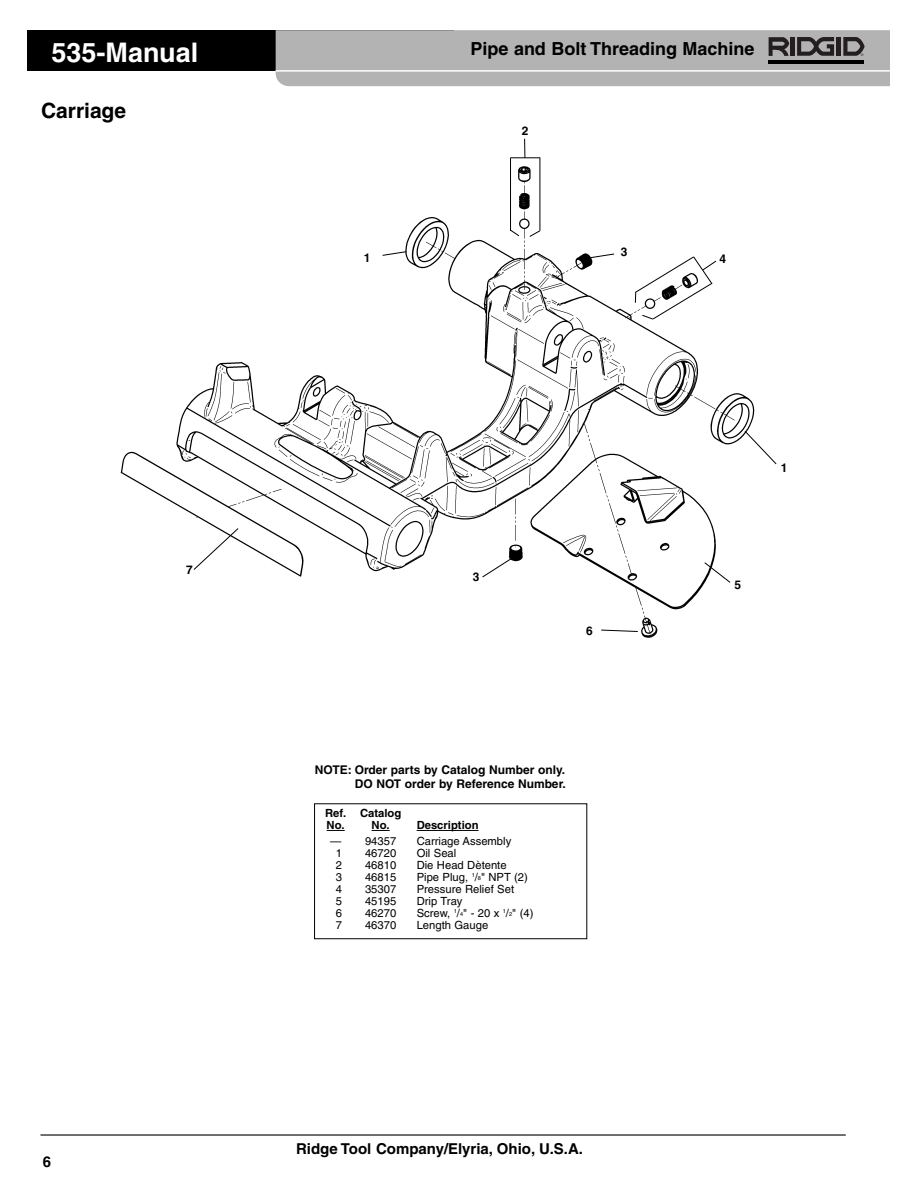
<style>
.page{position:relative;width:918px;height:1188px;background:#fff}
.page>*{position:absolute;margin:0;border:0;box-sizing:border-box;transform-origin:0 0}
.t1{font:700 27px "Helvetica";color:#fff}
.t2{font:700 21px "Helvetica";color:#000}
.t3{font:700 18px "Helvetica";color:#000}
.t4{font:700 15px "Helvetica";color:#000}
.t5{font:700 12px/13.5px "Helvetica";color:#000;text-align:right}
.t6{font:11.25px "Helvetica";color:#000}
.t7{font:700 11.25px/12px "Helvetica";color:#000}
.s1{font-size:5.7px}
</style>
<div class="page">
<hr style="left:40px;top:1134px;width:806px;height:2px;background:#000">
<div style="left:27px;top:30px;width:427px;height:41px;background:#000"></div>
<svg style="left:276px;top:30px;width:614px;height:56px;background:#aeaeae"></svg>
<img style="left:120px;top:161px;width:635px;height:477px">
<svg style="left:327px;top:830px;width:18px;height:1px"></svg>
<svg style="left:372px;top:830px;width:18px;height:1px"></svg>
<hr style="left:417px;top:830px;width:62px;height:1px;background:#000">
<svg style="left:382px;top:251px;width:233px;height:8px"></svg>
<svg style="left:600px;top:629px;width:39px;height:3px"></svg>
<svg style="left:704px;top:562px;width:27px;height:21px"></svg>
<svg style="left:744px;top:430px;width:33px;height:35px"></svg>
<svg style="left:511px;top:139px;width:29px;height:19px"></svg>
<hr style="left:510px;top:158px;width:1px;height:73px;background:#000">
<hr style="left:540px;top:158px;width:1px;height:73px;background:#000">
<svg style="left:510px;top:229px;width:10px;height:8px"></svg>
<svg style="left:529px;top:230px;width:12px;height:8px"></svg>
<svg style="left:634px;top:256px;width:83px;height:64px"></svg>
<svg style="left:482px;top:554px;width:35px;height:24px"></svg>
<svg style="left:193px;top:527px;width:46px;height:44px"></svg>
<h1 class="t1" style="left:52px;top:42px;width:148px">535-Manual</h1>
<h3 class="t3" style="left:470px;top:42px;width:285px">Pipe and Bolt Threading Machine</h3>
<h2 class="t2" style="left:41px;top:103px;width:87px">Carriage</h2>
<p class="t5" style="left:522px;top:125px;width:8px">2</p>
<p class="t5" style="left:621px;top:246px;width:8px">3</p>
<p class="t5" style="left:364px;top:252px;width:8px">1</p>
<p class="t5" style="left:720px;top:253px;width:8px">4</p>
<p class="t5" style="left:186px;top:565px;width:8px">7</p>
<p class="t5" style="left:473px;top:571px;width:8px">3</p>
<p class="t5" style="left:586px;top:625px;width:8px">6</p>
<p class="t5" style="left:315px;top:765px;width:253px">NOTE: Order parts by Catalog Number only.<br>DO NOT order by Reference Number.</p>
<p class="t7" style="left:325px;top:808px;width:78px">Ref. Catalog<br>No. No.</p>
<p class="t7" style="left:417px;top:820px;width:63px">Description</p>
<p class="t6" style="left:330px;top:836px;width:68px">— 94357</p>
<p class="t6" style="left:417px;top:836px;width:96px">Carriage Assembly</p>
<p class="t6" style="left:336px;top:848px;width:8px">1</p>
<p class="t6" style="left:365px;top:848px;width:33px">46720</p>
<p class="t6" style="left:417px;top:848px;width:41px">Oil Seal</p>
<p class="t6" style="left:336px;top:860px;width:8px">2</p>
<p class="t6" style="left:365px;top:860px;width:33px">46810</p>
<p class="t6" style="left:417px;top:860px;width:92px">Die Head Dètente</p>
<p class="t6" style="left:336px;top:872px;width:8px">3</p>
<p class="t6" style="left:365px;top:872px;width:33px">46815</p>
<p class="t6" style="left:417px;top:872px;width:113px">Pipe Plug, <sup>1</sup>/<span class="s1">8</span>" NPT (2)</p>
<p class="t6" style="left:336px;top:884px;width:8px">4</p>
<p class="t6" style="left:365px;top:884px;width:33px">35307</p>
<p class="t6" style="left:417px;top:884px;width:99px">Pressure Relief Set</p>
<p class="t6" style="left:336px;top:896px;width:8px">5</p>
<p class="t6" style="left:365px;top:896px;width:33px">45195</p>
<p class="t6" style="left:417px;top:896px;width:47px">Drip Tray</p>
<p class="t6" style="left:336px;top:908px;width:8px">6</p>
<p class="t6" style="left:365px;top:908px;width:33px">46270</p>
<p class="t6" style="left:417px;top:908px;width:118px">Screw, <sup>1</sup>/<span class="s1">4</span>" - 20 x <sup>1</sup>/<span class="s1">2</span>" (4)</p>
<p class="t6" style="left:336px;top:920px;width:8px">7</p>
<p class="t6" style="left:365px;top:920px;width:33px">46370</p>
<p class="t6" style="left:417px;top:920px;width:73px">Length Gauge</p>
<p class="t5" style="left:781px;top:462px;width:8px">1</p>
<p class="t5" style="left:735px;top:579px;width:8px">5</p>
<h3 class="t4" style="left:43px;top:1156px;width:10px">6</h3>
<h3 class="t4" style="left:296px;top:1143px;width:288px">Ridge Tool Company/Elyria, Ohio, U.S.A.</h3>
</div>
